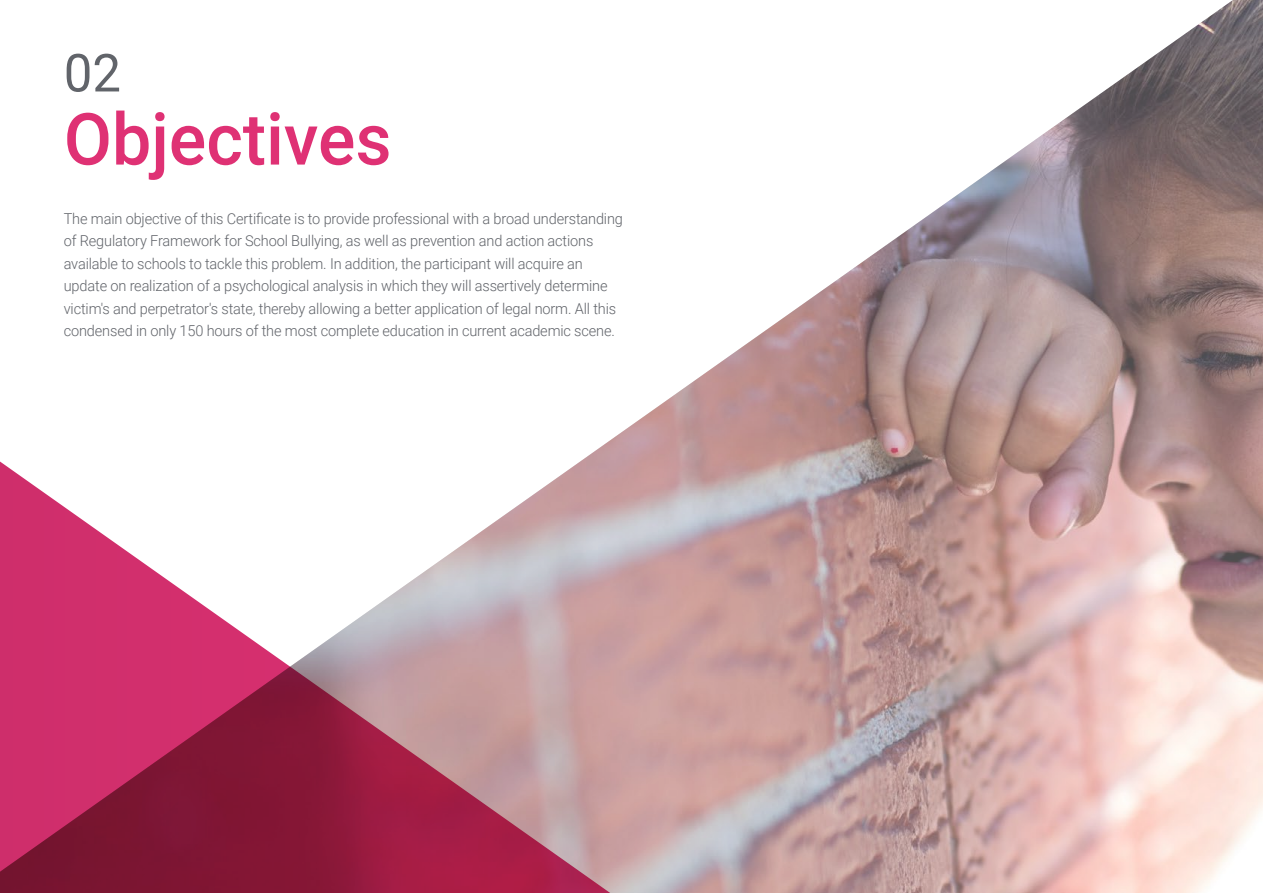
<style>
.page{position:relative;width:1263px;height:893px;background:#fff}
.page>*{position:absolute;margin:0;border:0;box-sizing:border-box;transform-origin:0 0}
.t1{font:500 72px "Roboto";color:#df3174}
.t2{font:52.5px "Roboto";color:#61646a}
.t3{font:300 15px/22.5px "Roboto";letter-spacing:-.01em;color:#61646a}
</style>
<div class="page">
<img style="left:602px;top:0;width:661px;height:893px">
<svg style="left:0;top:446px;width:640px;height:447px"></svg>
<h2 class="t2" style="left:64px;top:36px;width:59px">02</h2>
<h1 class="t1" style="left:64px;top:89px;width:329px">Objectives</h1>
<p class="t3" style="left:64px;top:207px;width:561px">The main objective of this Certificate is to provide professional with a broad understanding of Regulatory Framework for School Bullying, as well as prevention and action actions available to schools to tackle this problem. In addition, the participant will acquire an update on realization of a psychological analysis in which they will assertively determine victim's and perpetrator's state, thereby allowing a better application of legal norm. All this condensed in only 150 hours of the most complete education in current academic scene.</p>
</div>
